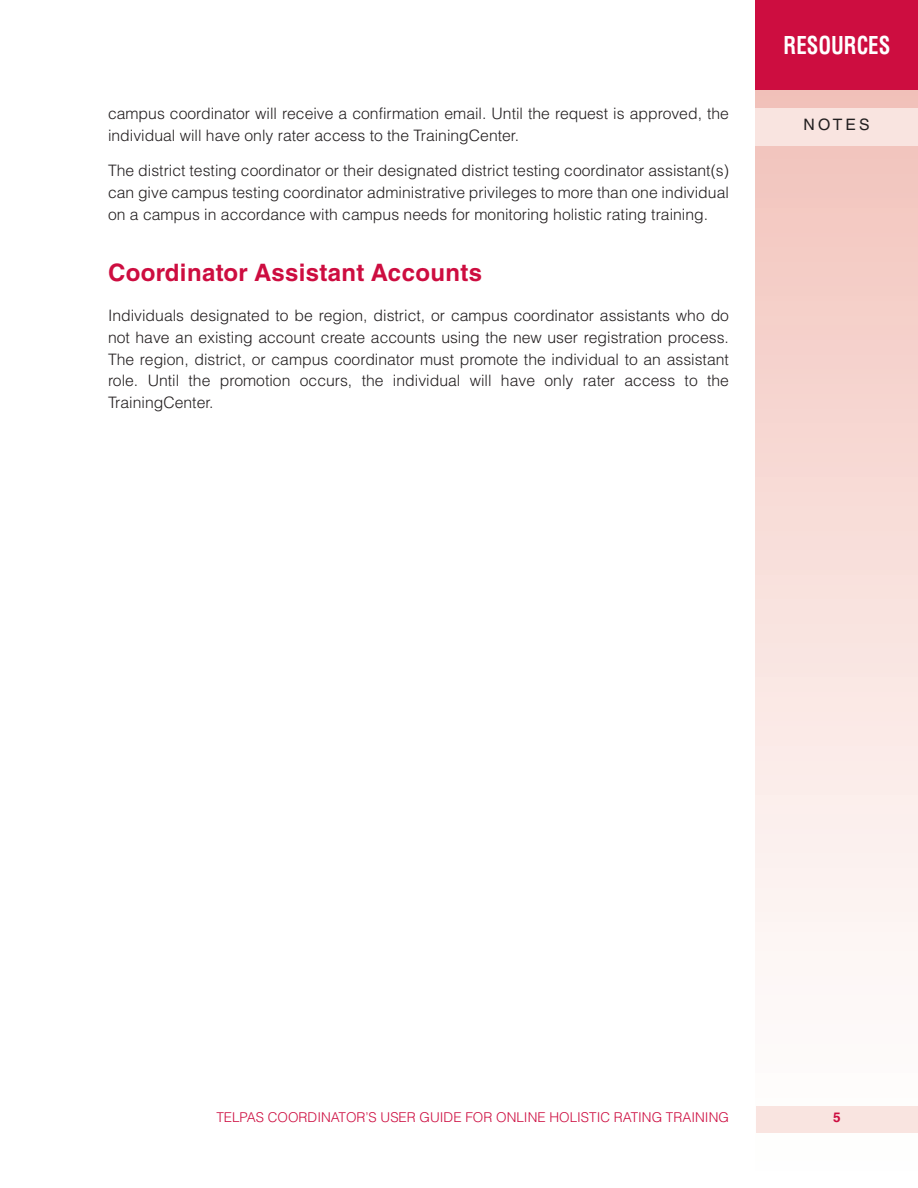
<style>
.page{position:relative;width:918px;height:1188px;background:#fff}
.page>*{position:absolute;margin:0;border:0;box-sizing:border-box;transform-origin:0 0}
.t1{font:700 24px "Helvetica LT Std";letter-spacing:.015em;color:#cd0d40}
.t2{font:700 condensed 24px "Helvetica LT Std";color:#fff;scale:.87 1}
.t3{font:300 15.75px/21.8px "Helvetica LT Std";color:#231f20;text-align:justify}
.t4{font:15.75px "Helvetica LT Std";letter-spacing:.2em;color:#231f20}
.t5{font:300 13.5px "Helvetica LT Std";color:#cd0d40}
.t6{font:700 13.5px "Helvetica LT Std";color:#cd0d40}
</style>
<div class="page">
<svg style="left:755px;top:90px;width:163px;height:861px;background:#f7ddd9"></svg>
<div style="left:756px;top:1106px;width:162px;height:27px;background:#f9e4e0"></div>
<div style="left:755px;top:108px;width:163px;height:38px;background:#f9e4e0"></div>
<div style="left:756px;top:0;width:162px;height:90px;background:#cd0d40"></div>
<p class="t3" style="left:108px;top:103px;width:623px">campus coordinator will receive a confirmation email. Until the request is approved, the individual will have only rater access to the TrainingCenter.</p>
<p class="t3" style="left:108px;top:160px;width:623px">The district testing coordinator or their designated district testing coordinator assistant(s) can give campus testing coordinator administrative privileges to more than one individual on a campus in accordance with campus needs for monitoring holistic rating training.</p>
<p class="t1" style="left:108px;top:258px;width:376px">Coordinator Assistant Accounts</p>
<p class="t3" style="left:108px;top:304px;width:623px">Individuals designated to be region, district, or campus coordinator assistants who do not have an existing account create accounts using the new user registration process.<br>The region, district, or campus coordinator must promote the individual to an assistant role. Until the promotion occurs, the individual will have only rater access to the TrainingCenter.</p>
<h1 class="t2" style="left:784px;top:30px;width:124px">RESOURCES</h1>
<p class="t4" style="left:804px;top:116px;width:68px">NOTES</p>
<p class="t5" style="left:216px;top:1109px;width:514px">TELPAS COORDINATOR’S USER GUIDE FOR ONLINE HOLISTIC RATING TRAINING</p>
<p class="t6" style="left:833px;top:1109px;width:9px">5</p>
</div>
